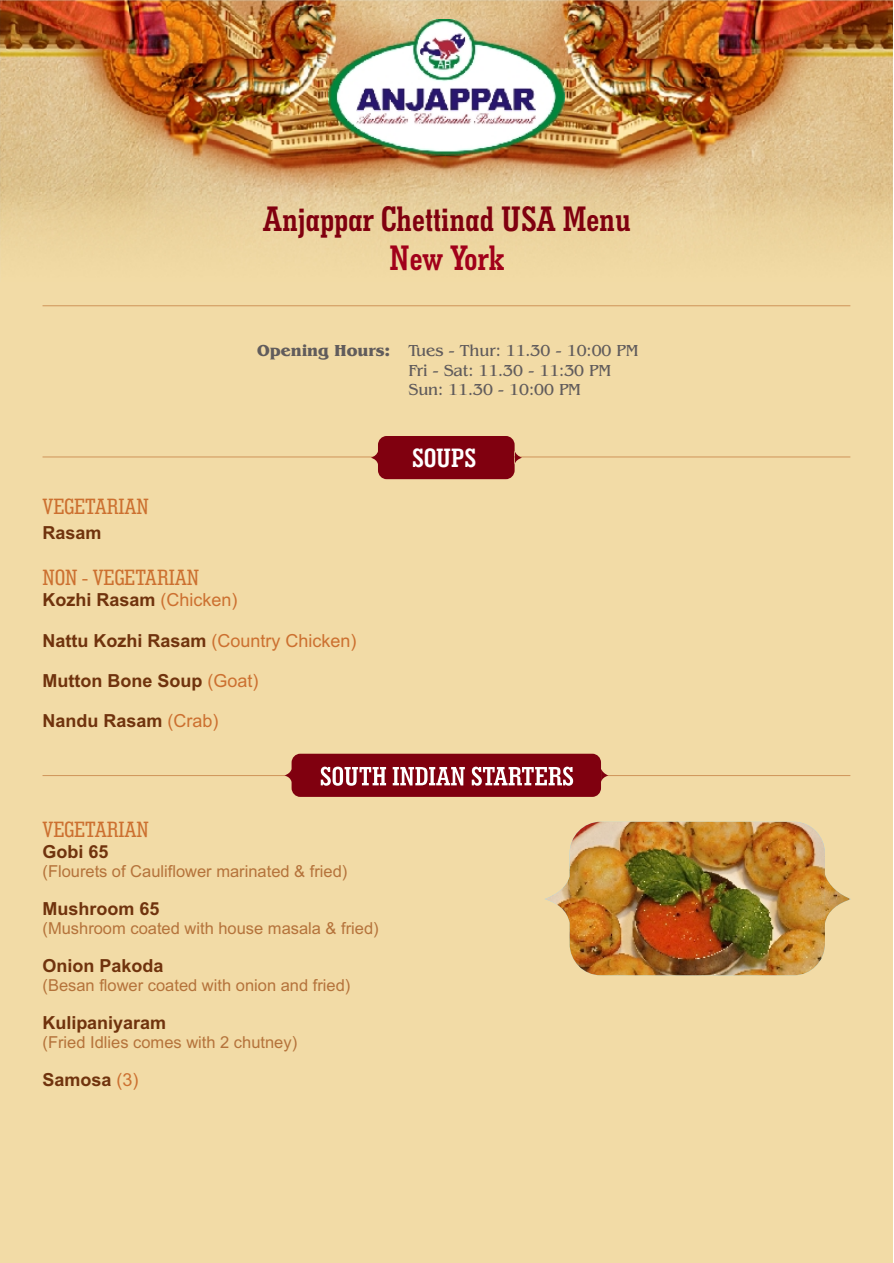
<style>
.page{position:relative;width:894px;height:1263px;background:#fff}
.page>*{position:absolute;margin:0;border:0;box-sizing:border-box;transform-origin:0 0}
.t1{font:700 36px "Geo Slab 703 Md Cn BT";color:#80000f}
.t2{font:700 36px "Geo Slab 703 Md Cn BT";color:#a1001a}
.t3{font:700 27px "Geo Slab 703 Md Cn BT";color:#fff}
.t4{font:22.5px "Geo Slab 703 Md Cn BT";color:#cc7030}
.t5{font:700 18px "Arial";color:#70330d}
.t6{font:18px "Arial";color:#cc7030}
.t7{font:16.5px "Arial";color:#b5733b}
.t8{font:16.5px/19.5px "Benguiat Bk BT";color:#615c5c}
.s1{font-weight:700}
.s2{font-weight:400;color:#cc7030}
.s3{font-weight:700;color:#70330d}
</style>
<div class="page">
<div style="left:0;top:0;width:893px;height:1263px;background:#f2dba6"></div>
<img style="left:0;top:0;width:893px;height:246px">
<img style="left:328px;top:19px;width:237px;height:136px">
<hr style="left:43px;top:306px;width:807px;height:1px;background:#cf9459">
<hr style="left:43px;top:457px;width:807px;height:1px;background:#cf9459">
<svg style="left:371px;top:436px;width:151px;height:43px;background:#8a151d"></svg>
<img style="left:545px;top:822px;width:306px;height:153px">
<hr style="left:43px;top:775px;width:807px;height:1px;background:#cf9459">
<svg style="left:285px;top:754px;width:323px;height:43px;background:#9a333d"></svg>
<h1 class="t1" style="left:263px;top:204px;width:369px">Anjappar Chettinad USA Menu</h1>
<h1 class="t2" style="left:390px;top:243px;width:116px">New York</h1>
<p class="t8" style="left:408px;top:342px;width:232px;text-indent:-151px"><span class="s1">Opening Hours:</span> Tues - Thur: 11.30 - 10:00 PM<br>Fri - Sat: 11.30 - 11:30 PM<br>Sun: 11.30 - 10:00 PM</p>
<h3 class="t4" style="left:43px;top:496px;width:108px">VEGETARIAN</h3>
<p class="t5" style="left:43px;top:526px;width:60px">Rasam</p>
<h3 class="t4" style="left:43px;top:568px;width:158px">NON - VEGETARIAN</h3>
<p class="t5" style="left:43px;top:593px;width:196px">Kozhi Rasam <span class="s2">(Chicken)</span></p>
<p class="t6" style="left:43px;top:634px;width:315px"><span class="s3">Nattu Kozhi Rasam</span> (Country Chicken)</p>
<p class="t5" style="left:43px;top:674px;width:217px">Mutton Bone Soup <span class="s2">(Goat)</span></p>
<p class="t5" style="left:43px;top:714px;width:177px">Nandu Rasam <span class="s2">(Crab)</span></p>
<h2 class="t3" style="left:412px;top:447px;width:65px">SOUPS</h2>
<h3 class="t4" style="left:43px;top:820px;width:108px">VEGETARIAN</h3>
<p class="t5" style="left:43px;top:845px;width:67px">Gobi 65</p>
<p class="t7" style="left:43px;top:865px;width:306px">(Flourets of Cauliflower marinated &amp; fried)</p>
<p class="t5" style="left:43px;top:902px;width:118px">Mushroom 65</p>
<p class="t7" style="left:43px;top:922px;width:338px">(Mushroom coated with house masala &amp; fried)</p>
<p class="t5" style="left:43px;top:959px;width:122px">Onion Pakoda</p>
<p class="t7" style="left:43px;top:979px;width:309px">(Besan flower coated with onion and fried)</p>
<p class="t5" style="left:43px;top:1016px;width:125px">Kulipaniyaram</p>
<p class="t7" style="left:43px;top:1036px;width:256px">(Fried Idlies comes with 2 chutney)</p>
<p class="t5" style="left:43px;top:1073px;width:98px">Samosa <span class="s2">(3)</span></p>
</div>
